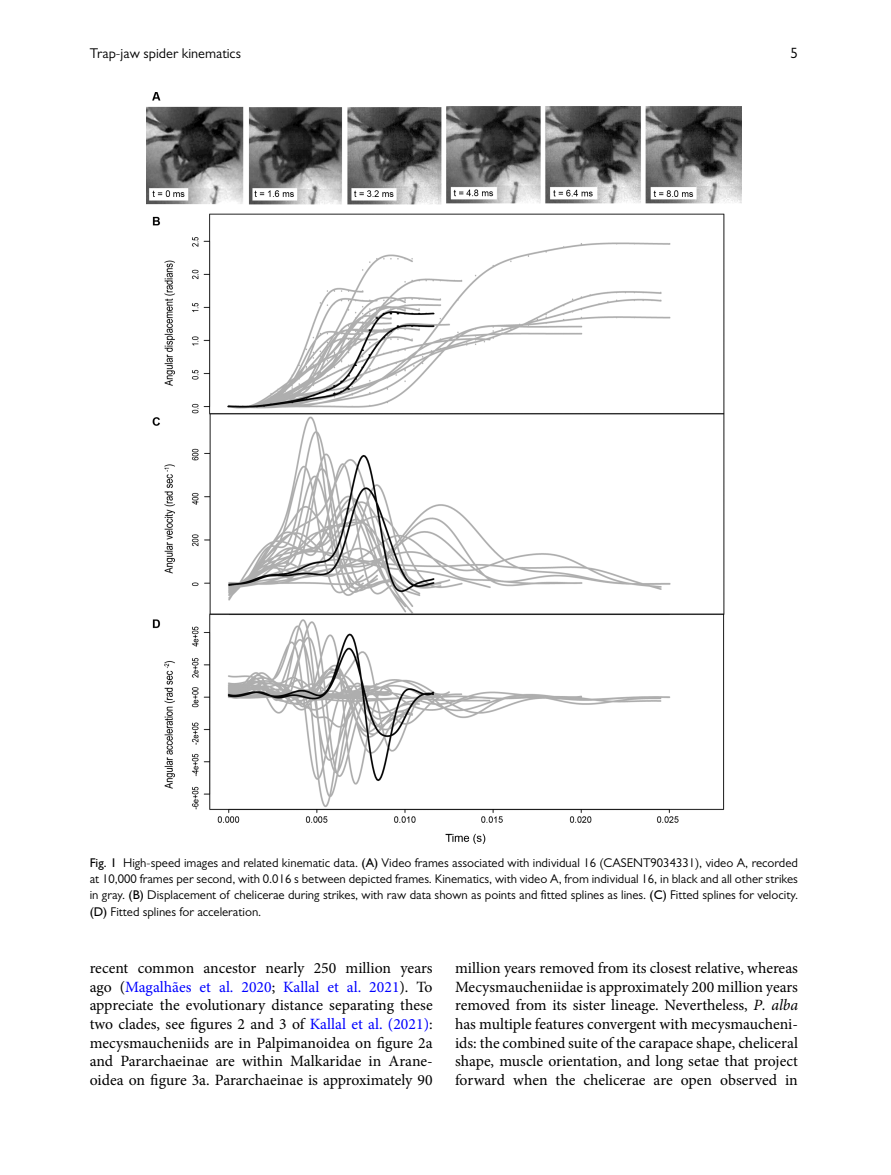
<style>
.page{position:relative;width:891px;height:1175px;background:#fff}
.page>*{position:absolute;margin:0;border:0;box-sizing:border-box;transform-origin:0 0}
.t1{font:15.75px/18.8px "Minion Pro";letter-spacing:-.005em;color:#000;text-align:justify}
.t2{font:15px "Gill Sans MT Std";color:#000}
.t3{font:14.25px "Gill Sans MT Std";color:#000}
.t4{font:12.75px/16.5px "Gill Sans MT Std";color:#000;text-align:justify}
.s1{font-weight:500}
.s2{color:#00f}
.s3{font-style:italic}
</style>
<div class="page">
<img style="left:146px;top:92px;width:595px;height:751px">
<p class="t3" style="left:90px;top:48px;width:153px">Trap-jaw spider kinematics</p>
<p class="t2" style="left:791px;top:47px;width:9px">5</p>
<p class="t4" style="left:90px;top:855px;width:710px"><span class="s1">Fig. 1</span> High-speed images and related kinematic data. <span class="s1">(A)</span> Video frames associated with individual 16 (CASENT9034331), video A, recorded at 10,000 frames per second, with 0.016 s between depicted frames. Kinematics, with video A, from individual 16, in black and all other strikes in gray. <span class="s1">(B)</span> Displacement of chelicerae during strikes, with raw data shown as points and fitted splines as lines. <span class="s1">(C)</span> Fitted splines for velocity. <span class="s1">(D)</span> Fitted splines for acceleration.</p>
<p class="t1" style="left:90px;top:960px;width:345px">recent common ancestor nearly 250 million years ago (<span class="s2">Magalhães et al. 2020</span>; <span class="s2">Kallal et al. 2021</span>). To appreciate the evolutionary distance separating these two clades, see figures 2 and 3 of <span class="s2">Kallal et al. (2021)</span>: mecysmaucheniids are in Palpimanoidea on figure 2a and Pararchaeinae are within Malkaridae in Arane&shy;oidea on figure 3a. Pararchaeinae is approximately 90</p>
<p class="t1" style="left:455px;top:960px;width:344px">million years removed from its closest relative, whereas Mecysmaucheniidae is approximately 200 million years removed from its sister lineage. Nevertheless, <span class="s3">P. alba </span>has multiple features convergent with mecysmaucheni&shy;ids: the combined suite of the carapace shape, cheliceral shape, muscle orientation, and long setae that project forward when the chelicerae are open observed in</p>
</div>
